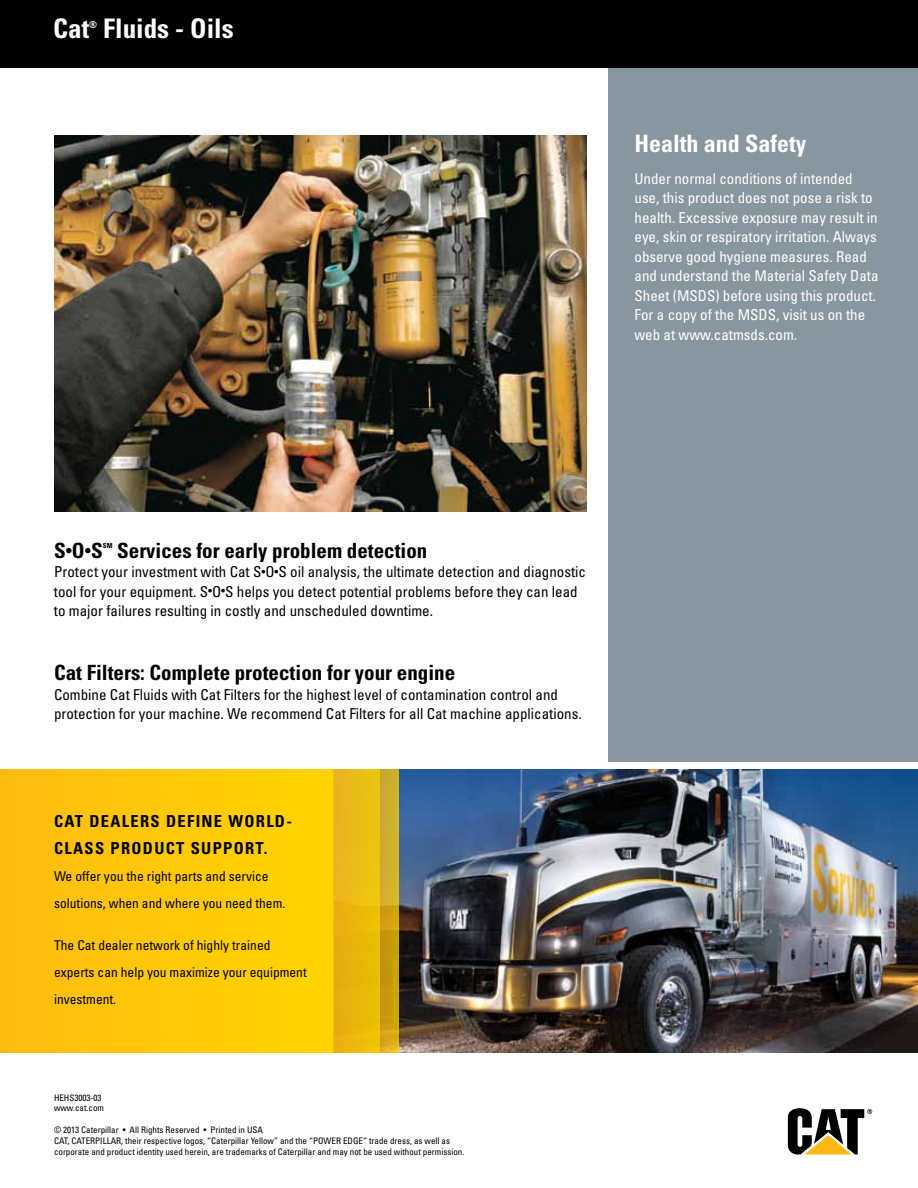
<style>
.page{position:relative;width:918px;height:1188px;background:#fff}
.page>*{position:absolute;margin:0;border:0;box-sizing:border-box;transform-origin:0 0}
.t1{font:700 condensed 27px "Univers LT Std";color:#fff}
.t2{font:700 condensed 24px "Univers LT Std";color:#fff}
.t3{font:700 condensed 21px "Univers LT Std";color:#000}
.t4{font:700 condensed 16.5px "Univers LT Std";color:#000}
.t5{font:condensed 15px/19.5px "Univers LT Std";color:#000}
.t6{font:condensed 15px/19.5px "Univers LT Std";color:#fff}
.t7{font:condensed 13.5px/27px "Univers LT Std";color:#000}
.t8{font:700 condensed 9.6px "Univers LT Std";color:#fff}
.t9{font:condensed 9px/10.8px "Univers LT Std";color:#000}
.t10{font:700 condensed 7.05px "Univers LT Std";color:#000}
.s1{font-size:15px}
.s2{font-size:12px}
</style>
<div class="page">
<div style="left:608px;top:54px;width:310px;height:708px;background:#88969f"></div>
<div style="left:0;top:0;width:918px;height:68px;background:#000"></div>
<img style="left:398px;top:770px;width:520px;height:283px">
<img style="left:54px;top:135px;width:533px;height:376px">
<svg style="left:788px;top:1108px;width:84px;height:47px"></svg>
<div style="left:0;top:770px;width:333px;height:283px;background:#ffc808"></div>
<div style="left:333px;top:770px;width:46px;height:283px;background:linear-gradient(to right,#e9ad1a,#ebc407)"></div>
<svg style="left:379px;top:770px;width:19px;height:283px;background:#cfa71c"></svg>
<h1 class="t1" style="left:53px;top:12px;width:38px">Cat</h1>
<p class="t8" style="left:89px;top:19px;width:9px">®</p>
<h1 class="t1" style="left:103px;top:12px;width:132px">Fluids - Oils</h1>
<h2 class="t2" style="left:634px;top:129px;width:174px">Health and Safety</h2>
<p class="t6" style="left:634px;top:169px;width:246px">Under normal conditions of intended use, this product does not pose a risk to health. Excessive exposure may result in eye, skin or respiratory irritation. Always observe good hygiene measures. Read and understand the Material Safety Data Sheet (MSDS) before using this product.<br>For a copy of the MSDS, visit us on the web at www.catmsds.com.</p>
<h3 class="t3" style="left:54px;top:537px;width:50px">S<span class="s1">•</span>O<span class="s1">•</span>S</h3>
<p class="t10" style="left:103px;top:541px;width:11px">SM</p>
<h3 class="t3" style="left:117px;top:537px;width:312px">Services for early problem detection</h3>
<p class="t5" style="left:54px;top:562px;width:534px">Protect your investment with Cat S<span class="s2">•</span>O<span class="s2">•</span>S oil analysis, the ultimate detection and diagnostic tool for your equipment. S<span class="s2">•</span>O<span class="s2">•</span>S helps you detect potential problems before they can lead to major failures resulting in costly and unscheduled downtime.</p>
<h3 class="t3" style="left:54px;top:660px;width:403px">Cat Filters: Complete protection for your engine</h3>
<p class="t5" style="left:54px;top:685px;width:529px">Combine Cat Fluids with Cat Filters for the highest level of contamination control and protection for your machine. We recommend Cat Filters for all Cat machine applications.</p>
<p class="t4" style="left:54px;top:811px;width:58px">Cat Dealers</p>
<p class="t4" style="left:166px;top:811px;width:11px">define</p>
<p class="t4" style="left:228px;top:811px;width:27px">world</p>
<p class="t4" style="left:286px;top:811px;width:7px">-</p>
<p class="t4" style="left:54px;top:838px;width:11px">class</p>
<p class="t4" style="left:111px;top:838px;width:12px">product</p>
<p class="t4" style="left:191px;top:838px;width:12px">support</p>
<p class="t4" style="left:264px;top:838px;width:5px">.</p>
<p class="t7" style="left:54px;top:863px;width:233px">We offer you the right parts and service solutions, when and where you need them.</p>
<p class="t7" style="left:54px;top:932px;width:254px">The Cat dealer network of highly trained experts can help you maximize your equipment investment.</p>
<p class="t9" style="left:54px;top:1092px;width:52px">HEHS3003-03 www.cat.com</p>
<p class="t9" style="left:54px;top:1124px;width:412px">© 2013 Caterpillar • All Rights Reserved • Printed in USA<br>CAT, CATERPILLAR, their respective logos, “Caterpillar Yellow” and the “POWER EDGE” trade dress, as well as corporate and product identity used herein, are trademarks of Caterpillar and may not be used without permission.</p>
</div>
